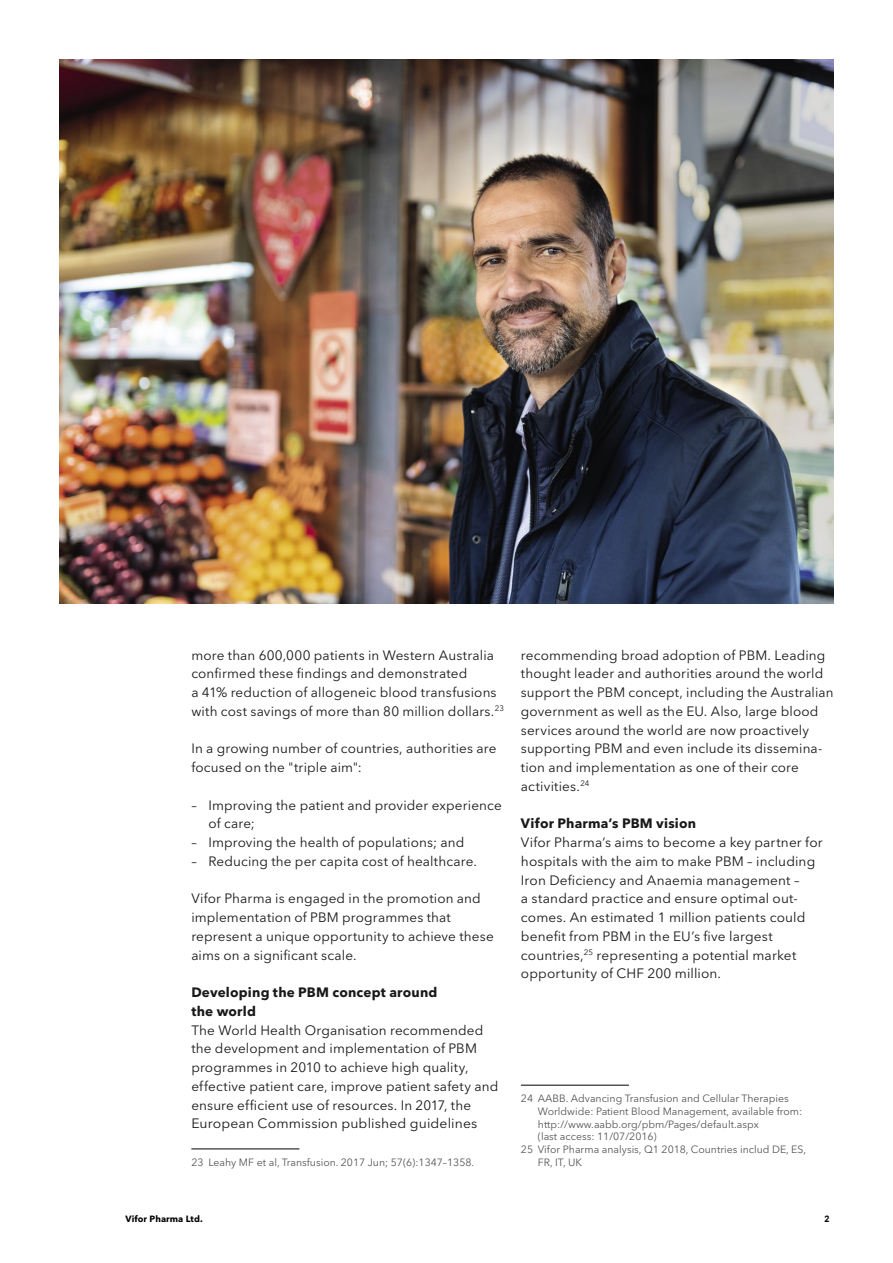
<style>
.page{position:relative;width:893px;height:1263px;background:#fff}
.page>*{position:absolute;margin:0;border:0;box-sizing:border-box;transform-origin:0 0}
.t1{font:13.5px/18.8px "Avenir Next LT Pro";letter-spacing:.01em;color:#191919}
.t2{font:700 13.5px/18.8px "Avenir Next LT Pro";letter-spacing:.015em;color:#191919}
.t3{font:10.5px "Avenir Next LT Pro";color:#555}
.t4{font:700 9px "Avenir Next LT Pro";letter-spacing:.01em;color:#000}
.t5{font:700 9px "Arial";color:#000}
</style>
<div class="page">
<img style="left:60px;top:60px;width:773px;height:543px">
<hr style="left:191px;top:1149px;width:108px;height:1px;background:#000">
<hr style="left:521px;top:1085px;width:108px;height:1px;background:#000">
<p class="t1" style="left:191px;top:645px;width:314px">more than 600,000 patients in Western Australia confirmed these findings and demonstrated<br>a 41% reduction of allogeneic blood transfusions with cost savings of more than 80 million dollars.<sup>23</sup></p>
<p class="t1" style="left:191px;top:739px;width:307px">In a growing number of countries, authorities are focused on the "triple aim":</p>
<p class="t1" style="left:208px;top:795px;width:295px;text-indent:-17px">– Improving the patient and provider experience of care;</p>
<p class="t1" style="left:191px;top:833px;width:274px">– Improving the health of populations; and</p>
<p class="t1" style="left:191px;top:852px;width:287px">– Reducing the per capita cost of healthcare.</p>
<p class="t1" style="left:191px;top:889px;width:304px">Vifor Pharma is engaged in the promotion and implementation of PBM programmes that represent a unique opportunity to achieve these aims on a significant scale.</p>
<p class="t2" style="left:191px;top:983px;width:248px">Developing the PBM concept around the world</p>
<p class="t1" style="left:191px;top:1020px;width:308px">The World Health Organisation recommended the development and implementation of PBM programmes in 2010 to achieve high quality, effective patient care, improve patient safety and ensure efficient use of resources. In 2017, the European Commission published guidelines</p>
<p class="t3" style="left:191px;top:1156px;width:284px">23 Leahy MF et al, Transfusion. 2017 Jun; 57(6):1347–1358.</p>
<p class="t1" style="left:521px;top:645px;width:314px">recommending broad adoption of PBM. Leading thought leader and authorities around the world support the PBM concept, including the Australian government as well as the EU. Also, large blood services around the world are now proactively supporting PBM and even include its dissemina&shy;tion and implementation as one of their core activities.<sup>24</sup></p>
<p class="t2" style="left:521px;top:814px;width:177px">Vifor Pharma’s PBM vision</p>
<p class="t1" style="left:521px;top:833px;width:303px">Vifor Pharma’s aims to become a key partner for hospitals with the aim to make PBM – including Iron Deficiency and Anaemia management –<br>a standard practice and ensure optimal out&shy;comes. An estimated 1 million patients could benefit from PBM in the EU’s five largest countries,<sup>25</sup> representing a potential market opportunity of CHF 200 million.</p>
<p class="t3" style="left:521px;top:1092px;width:269px">24 AABB. Advancing Transfusion and Cellular Therapies</p>
<p class="t3" style="left:538px;top:1105px;width:266px">Worldwide: Patient Blood Management, available from:</p>
<p class="t3" style="left:538px;top:1118px;width:222px">http://www.aabb.org/pbm/Pages/default.aspx</p>
<p class="t3" style="left:538px;top:1130px;width:120px">(last access: 11/07/2016)</p>
<p class="t3" style="left:521px;top:1143px;width:287px">25 Vifor Pharma analysis, Q1 2018, Countries includ DE, ES,</p>
<p class="t3" style="left:538px;top:1156px;width:46px">FR, IT, UK</p>
<p class="t4" style="left:125px;top:1213px;width:79px">Vifor Pharma Ltd.</p>
<p class="t5" style="left:824px;top:1212px;width:7px">2</p>
</div>
